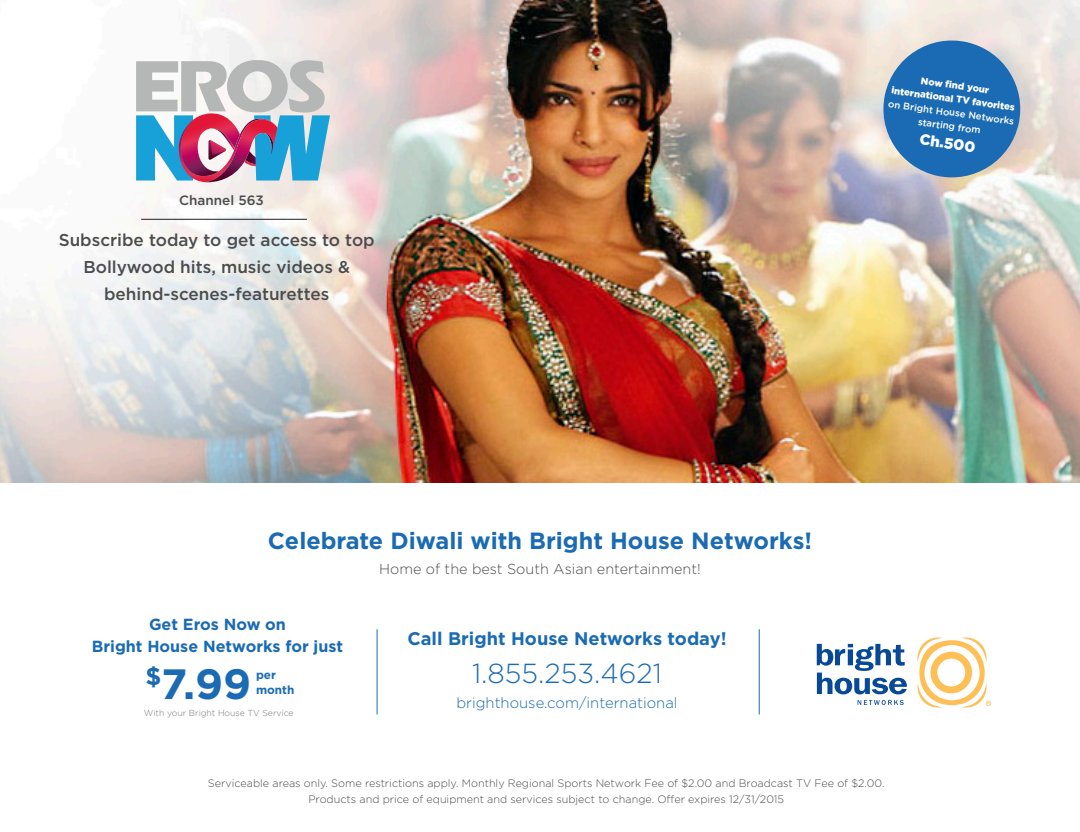
<style>
.page{position:relative;width:1080px;height:832px;background:#fff}
.page>*{position:absolute;margin:0;border:0;box-sizing:border-box;transform-origin:0 0}
.t1{font:700 42.3px "Gotham";color:#1a6bb3}
.t2{font:300 27.6px "Gotham";color:#1a6bb3}
.t3{font:700 23.4px "Gotham";color:#1a6bb3}
.t4{font:700 18.15px "Gotham";color:#1a6bb3}
.t5{font:500 17.1px/26.7px "Gotham";color:#4b4c4d;text-align:center}
.t6{font:700 16.05px/22.4px "Gotham";color:#1a6bb3;text-align:center}
.t7{font:900 15px "Gotham";color:#fff}
.t8{font:300 14.85px "Gotham";color:#1a6bb3}
.t9{font:300 14.4px "Gotham";color:#4b4c4d}
.t10{font:500 13.5px "Gotham";color:#4b4c4d}
.t11{font:700 11.7px/15px "Gotham";color:#1a6bb3}
.t12{font:300 10.8px/16.2px "Gotham";color:#4b4c4d;text-align:center}
.t13{font:900 9.6px/13.8px "Gotham";color:#fff;text-align:center}
.t14{font:300 8.7px "Gotham";color:#76787b}
.s1{font-weight:500}
</style>
<div class="page">
<img style="left:0;top:0;width:1080px;height:483px">
<svg style="left:136px;top:60px;width:194px;height:122px"></svg>
<svg style="left:817px;top:644px;width:90px;height:50px"></svg>
<svg style="left:858px;top:700px;width:46px;height:5px"></svg>
<svg style="left:917px;top:637px;width:74px;height:70px"></svg>
<hr style="left:377px;top:629px;width:1px;height:85px;background:#1a6bb3">
<hr style="left:759px;top:629px;width:1px;height:85px;background:#1a6bb3">
<hr style="left:141px;top:219px;width:166px;height:1px;background:#231f20">
<svg style="left:877px;top:34px;width:150px;height:150px;background:#6192be"></svg>
<p class="t10" style="left:179px;top:192px;width:86px">Channel 563</p>
<p class="t5" style="left:59px;top:226px;width:318px">Subscribe today to get access to top<br>Bollywood hits, music videos &amp; behind-scenes-featurettes</p>
<p class="t13" style="left:893px;top:69px;width:128px;rotate:8deg">Now fi nd your international TV favorites <span class="s1">on Bright House Networks starting from</span></p>
<p class="t7" style="left:921px;top:130px;width:58px;rotate:8deg">Ch.500</p>
<p class="t3" style="left:268px;top:525px;width:546px">Celebrate Diwali with Bright House Networks!</p>
<p class="t9" style="left:379px;top:561px;width:323px">Home of the best South Asian entertainment!</p>
<p class="t6" style="left:92px;top:612px;width:253px">Get Eros Now on<br>Bright House Networks for just</p>
<p class="t1" style="left:146px;top:656px;width:107px"><sup>$</sup>7.99</p>
<p class="t11" style="left:256px;top:667px;width:40px">per month</p>
<p class="t14" style="left:144px;top:708px;width:151px">With your Bright House TV Service</p>
<p class="t4" style="left:407px;top:626px;width:321px">Call Bright House Networks today!</p>
<p class="t2" style="left:472px;top:658px;width:191px">1.855.253.4621</p>
<p class="t8" style="left:456px;top:695px;width:223px">brighthouse.com/international</p>
<p class="t12" style="left:208px;top:775px;width:678px">Serviceable areas only. Some restrictions apply. Monthly Regional Sports Network Fee of $2.00 and Broadcast TV Fee of $2.00.<br>Products and price of equipment and services subject to change. Offer expires 12/31/2015</p>
</div>
